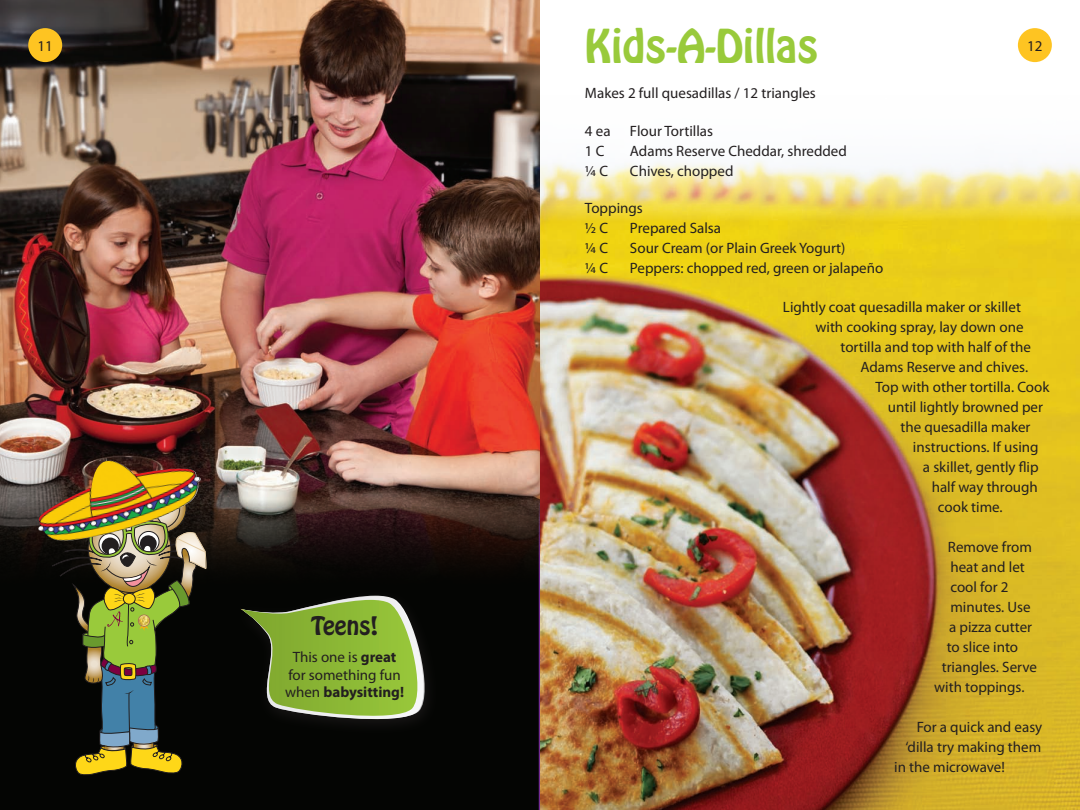
<style>
.page{position:relative;width:1080px;height:810px;background:#fff}
.page>*{position:absolute;margin:0;border:0;box-sizing:border-box;transform-origin:0 0}
.t1{font:41.25px "Hobo Std";color:#99ca3b}
.t2{font:22.5px "Hobo Std";color:#231f20}
.t3{font:15px "Myriad Pro";color:#231f20}
.t4{font:700 15px "Myriad Pro";color:#231f20}
.s1{font-weight:700}
.s2{font-weight:400}
</style>
<div class="page">
<div style="left:0;top:596px;width:540px;height:214px;background:#040503"></div>
<img style="left:0;top:0;width:540px;height:596px">
<img style="left:540px;top:160px;width:540px;height:650px">
<div style="left:1018px;top:28px;width:34px;height:34px;background:#fec422;border-radius:50%"></div>
<div style="left:28px;top:28px;width:34px;height:34px;background:#fec422;border-radius:50%"></div>
<svg style="left:52px;top:483px;width:155px;height:305px;background:#44492b"></svg>
<img style="left:38px;top:461px;width:163px;height:81px">
<div style="left:233px;top:588px;width:207px;height:149px;background:#040503"></div>
<svg style="left:241px;top:596px;width:186px;height:127px"></svg>
<p class="t1" style="left:585px;top:18px;width:235px">Kids-A-Dillas</p>
<p class="t3" style="left:585px;top:84px;width:232px">Makes 2 full quesadillas / 12 triangles</p>
<p class="t3" style="left:585px;top:122px;width:27px">4 ea</p>
<p class="t3" style="left:630px;top:122px;width:85px">Flour Tortillas</p>
<p class="t3" style="left:585px;top:142px;width:21px">1 C</p>
<p class="t3" style="left:630px;top:142px;width:218px">Adams Reserve Cheddar, shredded</p>
<p class="t3" style="left:585px;top:162px;width:25px">¼ C</p>
<p class="t3" style="left:630px;top:162px;width:105px">Chives, chopped</p>
<p class="t3" style="left:585px;top:199px;width:59px">Toppings</p>
<p class="t3" style="left:585px;top:219px;width:25px">½ C</p>
<p class="t3" style="left:630px;top:219px;width:93px">Prepared Salsa</p>
<p class="t3" style="left:585px;top:239px;width:25px">¼ C</p>
<p class="t3" style="left:630px;top:239px;width:217px">Sour Cream (or Plain Greek Yogurt)</p>
<p class="t3" style="left:585px;top:259px;width:25px">¼ C</p>
<p class="t3" style="left:630px;top:259px;width:255px">Peppers: chopped red, green or jalapeño</p>
<p class="t3" style="left:783px;top:298px;width:240px">Lightly coat quesadilla maker or skillet</p>
<p class="t3" style="left:815px;top:318px;width:210px">with cooking spray, lay down one</p>
<p class="t3" style="left:840px;top:338px;width:192px">tortilla and top with half of the</p>
<p class="t3" style="left:860px;top:358px;width:169px">Adams Reserve and chives.</p>
<p class="t3" style="left:875px;top:378px;width:175px">Top with other tortilla. Cook</p>
<p class="t3" style="left:888px;top:398px;width:157px">until lightly browned per</p>
<p class="t3" style="left:900px;top:418px;width:132px">the quesadilla maker</p>
<p class="t3" style="left:913px;top:438px;width:127px">instructions. If using</p>
<p class="t3" style="left:923px;top:458px;width:117px">a skillet, gently flip</p>
<p class="t3" style="left:932px;top:478px;width:108px">half way through</p>
<p class="t3" style="left:938px;top:498px;width:66px">cook time.</p>
<p class="t3" style="left:948px;top:538px;width:85px">Remove from</p>
<p class="t3" style="left:950px;top:558px;width:76px">heat and let</p>
<p class="t3" style="left:950px;top:578px;width:60px">cool for 2</p>
<p class="t3" style="left:950px;top:598px;width:82px">minutes. Use</p>
<p class="t3" style="left:949px;top:618px;width:84px">a pizza cutter</p>
<p class="t3" style="left:947px;top:638px;width:73px">to slice into</p>
<p class="t3" style="left:942px;top:658px;width:97px">triangles. Serve</p>
<p class="t3" style="left:934px;top:678px;width:92px">with toppings.</p>
<p class="t3" style="left:917px;top:718px;width:127px">For a quick and easy</p>
<p class="t3" style="left:905px;top:738px;width:137px">‘dilla try making them</p>
<p class="t3" style="left:894px;top:758px;width:112px">in the microwave!</p>
<p class="t3" style="left:38px;top:36px;width:17px">11</p>
<p class="t3" style="left:1027px;top:36px;width:17px">12</p>
<p class="t2" style="left:311px;top:610px;width:69px">Teens!</p>
<p class="t3" style="left:293px;top:648px;width:105px">This one is <span class="s1">great</span></p>
<p class="t3" style="left:288px;top:666px;width:114px">for something fun</p>
<p class="t4" style="left:285px;top:683px;width:121px"><span class="s2">when</span> babysitting!</p>
</div>
